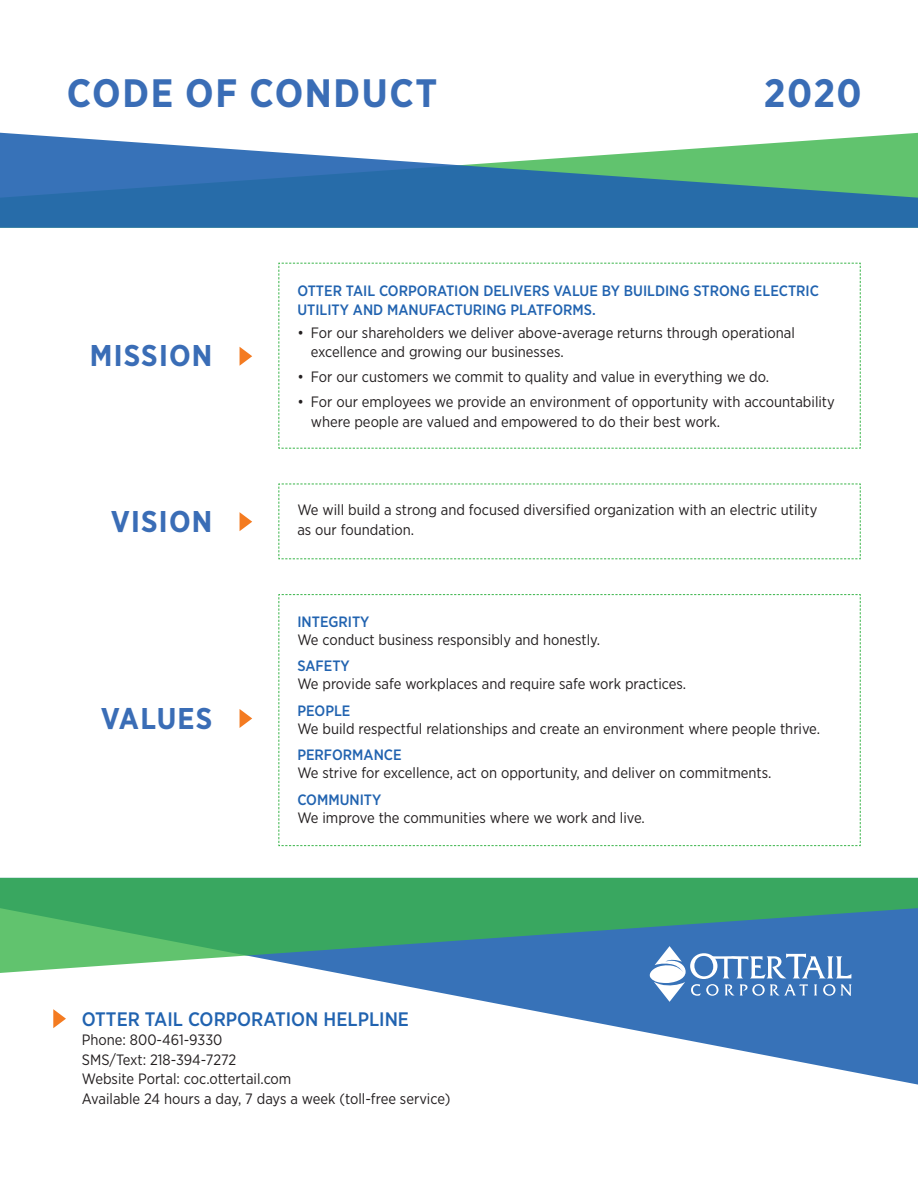
<style>
.page{position:relative;width:918px;height:1188px;background:#fff}
.page>*{position:absolute;margin:0;border:0;box-sizing:border-box;transform-origin:0 0}
.t1{font:700 39.6px "Gotham Narrow";letter-spacing:.04em;color:#3a6db6}
.t2{font:700 30px "Gotham Narrow";letter-spacing:.04em;color:#3a6db6}
.t3{font:500 19.5px "Gotham Narrow";color:#2163b0}
.t4{font:15px/18px "Gotham Narrow";color:#231f20}
.t5{font:500 15px/19.5px "Gotham Narrow";color:#2163b0}
.s1{font-weight:500;color:#2163b0}
</style>
<div class="page">
<svg style="left:278px;top:262px;width:583px;height:187px"></svg>
<svg style="left:240px;top:347px;width:12px;height:19px"></svg>
<svg style="left:278px;top:594px;width:583px;height:252px"></svg>
<svg style="left:240px;top:709px;width:12px;height:19px"></svg>
<svg style="left:278px;top:483px;width:583px;height:77px"></svg>
<svg style="left:240px;top:512px;width:12px;height:19px"></svg>
<svg style="left:343px;top:974px;width:575px;height:111px"></svg>
<svg style="left:53px;top:1009px;width:13px;height:19px"></svg>
<svg style="left:0;top:878px;width:918px;height:96px;background:#449f7e"></svg>
<svg style="left:0;top:132px;width:918px;height:96px"></svg>
<svg style="left:650px;top:946px;width:202px;height:56px"></svg>
<p class="t1" style="left:67px;top:69px;width:372px">CODE OF CONDUCT</p>
<p class="t1" style="left:764px;top:69px;width:99px">2020</p>
<p class="t2" style="left:90px;top:338px;width:124px">MISSION</p>
<p class="t2" style="left:111px;top:503px;width:103px">VISION</p>
<p class="t2" style="left:101px;top:700px;width:113px">VALUES</p>
<p class="t5" style="left:297px;top:280px;width:523px">OTTER TAIL CORPORATION DELIVERS VALUE BY BUILDING STRONG ELECTRIC<br>UTILITY AND MANUFACTURING PLATFORMS.</p>
<p class="t4" style="left:311px;top:323px;width:486px;line-height:19.5px;text-indent:-14px">• For our shareholders we deliver above-average returns through operational excellence and growing our businesses.</p>
<p class="t4" style="left:297px;top:368px;width:473px">• For our customers we commit to quality and value in everything we do.</p>
<p class="t4" style="left:311px;top:392px;width:525px;line-height:19.5px;text-indent:-14px">• For our employees we provide an environment of opportunity with accountability where people are valued and empowered to do their best work.</p>
<p class="t4" style="left:297px;top:501px;width:522px">We will build a strong and focused diversified organization with an electric utility</p>
<p class="t4" style="left:297px;top:520px;width:118px">as our foundation.</p>
<p class="t4" style="left:297px;top:612px;width:304px"><span class="s1">INTEGRITY<br></span>We conduct business responsibly and honestly.</p>
<p class="t4" style="left:297px;top:657px;width:390px"><span class="s1">SAFETY<br></span>We provide safe workplaces and require safe work practices.</p>
<p class="t4" style="left:297px;top:701px;width:524px"><span class="s1">PEOPLE<br></span>We build respectful relationships and create an environment where people thrive.</p>
<p class="t4" style="left:297px;top:746px;width:476px"><span class="s1">PERFORMANCE<br></span>We strive for excellence, act on opportunity, and deliver on commitments.</p>
<p class="t4" style="left:297px;top:791px;width:349px"><span class="s1">COMMUNITY<br></span>We improve the communities where we work and live.</p>
<p class="t3" style="left:82px;top:1007px;width:329px">OTTER TAIL CORPORATION HELPLINE</p>
<p class="t4" style="left:82px;top:1031px;width:142px">Phone: 800-461-9330</p>
<p class="t4" style="left:82px;top:1050px;width:156px">SMS/Text: 218-394-7272</p>
<p class="t4" style="left:82px;top:1070px;width:211px">Website Portal: coc.ottertail.com</p>
<p class="t4" style="left:82px;top:1089px;width:370px">Available 24 hours a day, 7 days a week (toll-free service)</p>
</div>
